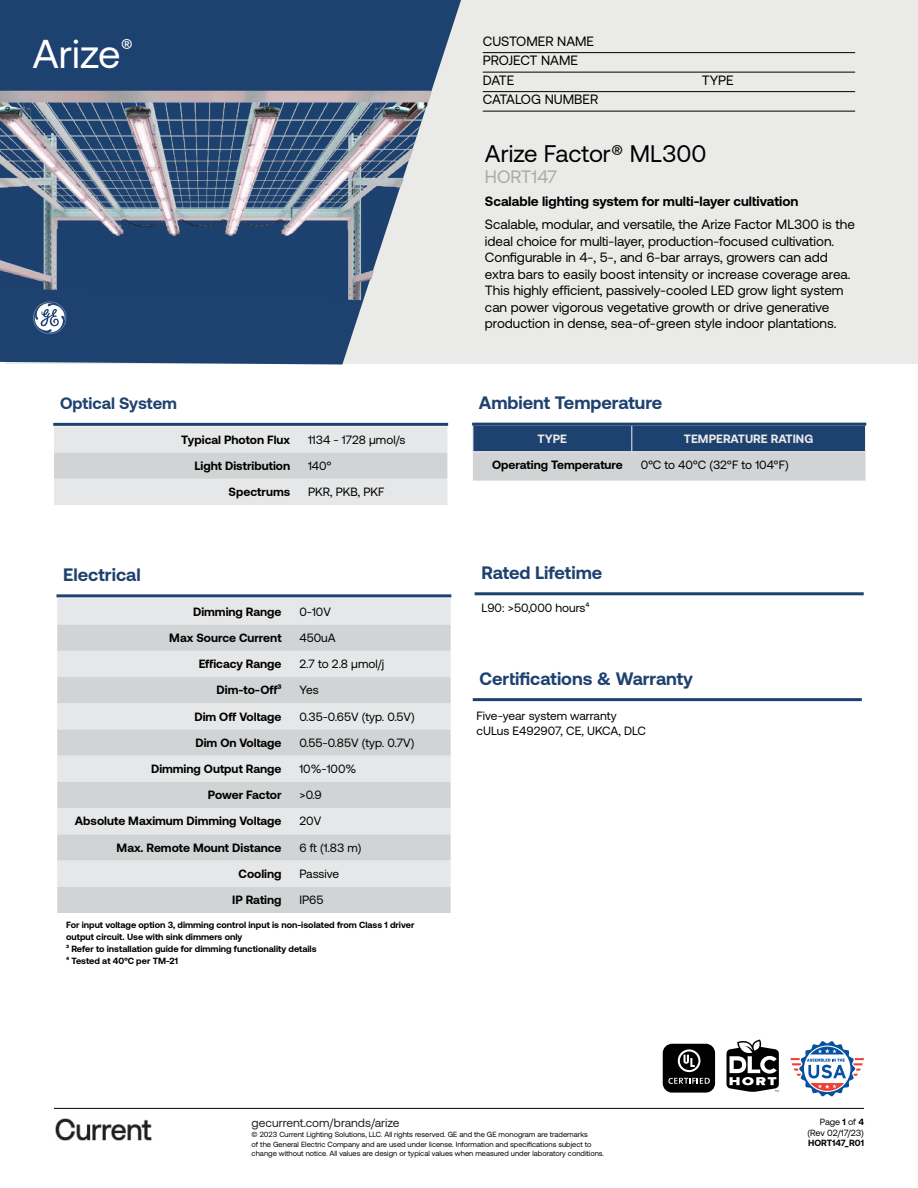
<style>
.page{position:relative;width:918px;height:1188px;background:#fff}
.page>*{position:absolute;margin:0;border:0;box-sizing:border-box;transform-origin:0 0}
.t1{font:40.2px "Aeonik";color:#fff}
.t2{font:24px "Aeonik";color:#000}
.t3{font:700 18px "Aeonik";color:#1e4270}
.t4{font:18px "Aeonik";color:#aaa}
.t5{font:700 16.5px "Aeonik";color:#1e4270}
.t6{font:13.5px/16.5px "Aeonik";color:#000}
.t7{font:700 13.5px "Aeonik";color:#000}
.t8{font:700 12px "Aeonik";color:#000}
.t9{font:12px/15px "Aeonik";color:#000}
.t10{font:12px "Aeonik";color:#202322}
.t11{font:700 12px "Aeonik";color:#eaeae8}
.t12{font:700 9px/12px "Aeonik";color:#000}
.t13{font:9px/10.8px "Aeonik";color:#000;text-align:right}
.t14{font:7.5px/9.8px "Aeonik";color:#000}
.s1{font-weight:700}
</style>
<div class="page">
<div style="left:5px;top:0;width:913px;height:364px;background:#eaeae8"></div>
<svg style="left:0;top:0;width:461px;height:365px;fill:#1e4270"></svg>
<hr style="left:54px;top:1108px;width:810px;height:1px;background:#000">
<svg style="left:33px;top:301px;width:33px;height:33px"></svg>
<hr style="left:483px;top:52px;width:372px;height:1px;background:#000">
<hr style="left:483px;top:72px;width:372px;height:1px;background:#000">
<hr style="left:483px;top:91px;width:372px;height:1px;background:#000">
<hr style="left:483px;top:111px;width:372px;height:1px;background:#000">
<img style="left:55px;top:1119px;width:97px;height:21px">
<hr style="left:473px;top:698px;width:389px;height:3px;background:#1e4270">
<svg style="left:472px;top:426px;width:394px;height:55px;background:#7f91a6"></svg>
<hr style="left:472px;top:451px;width:160px;height:1px;background:#f1f0ef">
<hr style="left:632px;top:451px;width:234px;height:1px;background:#f1f0ef">
<hr style="left:472px;top:423px;width:394px;height:3px;background:#1e4270">
<hr style="left:475px;top:592px;width:389px;height:3px;background:#1e4270">
<svg style="left:54px;top:426px;width:393px;height:79px;background:#dfe0e1"></svg>
<hr style="left:53px;top:423px;width:395px;height:3px;background:#1e4270">
<div style="left:57px;top:598px;width:394px;height:27px;background:#e6e7e8"></div>
<svg style="left:57px;top:625px;width:394px;height:288px;background:#dadcdd"></svg>
<hr style="left:56px;top:594px;width:395px;height:3px;background:#1e4270">
<svg style="left:790px;top:1041px;width:74px;height:55px"></svg>
<img style="left:0;top:91px;width:431px;height:209px">
<div style="left:663px;top:1044px;width:52px;height:49px;background:#000;border-radius:9px"></div>
<svg style="left:678px;top:1049px;width:22px;height:23px"></svg>
<svg style="left:668px;top:1078px;width:42px;height:6px"></svg>
<svg style="left:727px;top:1040px;width:52px;height:52px"></svg>
<h1 class="t1" style="left:32px;top:31px;width:102px">Arize<sup>®</sup></h1>
<p class="t5" style="left:60px;top:394px;width:119px">Optical System</p>
<h3 class="t3" style="left:63px;top:564px;width:79px">Electrical</h3>
<p class="t8" style="left:181px;top:433px;width:111px">Typical Photon Flux</p>
<p class="t9" style="left:308px;top:432px;width:99px">1134 - 1728 µmol/s</p>
<p class="t8" style="left:195px;top:459px;width:97px">Light Distribution</p>
<p class="t9" style="left:308px;top:458px;width:25px">140°</p>
<p class="t8" style="left:229px;top:485px;width:63px">Spectrums</p>
<p class="t9" style="left:308px;top:484px;width:78px">PKR, PKB, PKF</p>
<p class="t8" style="left:193px;top:605px;width:90px">Dimming Range</p>
<p class="t9" style="left:299px;top:604px;width:33px">0-10V</p>
<p class="t8" style="left:169px;top:631px;width:113px">Max Source Current</p>
<p class="t9" style="left:299px;top:630px;width:38px">450uA</p>
<p class="t8" style="left:199px;top:657px;width:84px">Efficacy Range</p>
<p class="t9" style="left:299px;top:656px;width:86px">2.7 to 2.8 µmol/j</p>
<p class="t8" style="left:217px;top:683px;width:67px">Dim-to-Off³</p>
<p class="t9" style="left:299px;top:683px;width:21px">Yes</p>
<p class="t8" style="left:194px;top:709px;width:89px">Dim Off Voltage</p>
<p class="t9" style="left:299px;top:709px;width:117px">0.35-0.65V (typ. 0.5V)</p>
<p class="t8" style="left:196px;top:736px;width:88px">Dim On Voltage</p>
<p class="t9" style="left:299px;top:735px;width:116px">0.55-0.85V (typ. 0.7V)</p>
<p class="t8" style="left:151px;top:762px;width:132px">Dimming Output Range</p>
<p class="t9" style="left:299px;top:761px;width:58px">10%-100%</p>
<p class="t8" style="left:208px;top:788px;width:75px">Power Factor</p>
<p class="t9" style="left:299px;top:788px;width:24px">&gt;0.9</p>
<p class="t8" style="left:75px;top:814px;width:208px">Absolute Maximum Dimming Voltage</p>
<p class="t9" style="left:299px;top:814px;width:23px">20V</p>
<p class="t8" style="left:117px;top:841px;width:166px">Max. Remote Mount Distance</p>
<p class="t9" style="left:299px;top:840px;width:63px">6 ft (1.83 m)</p>
<p class="t8" style="left:239px;top:867px;width:44px">Cooling</p>
<p class="t9" style="left:299px;top:866px;width:41px">Passive</p>
<p class="t8" style="left:232px;top:893px;width:51px">IP Rating</p>
<p class="t9" style="left:299px;top:892px;width:26px">IP65</p>
<p class="t12" style="left:66px;top:919px;width:350px">For input voltage option 3, dimming control input is non-isolated from Class 1 driver output circuit. Use with sink dimmers only<br>³ Refer to installation guide for dimming functionality details<br>⁴ Tested at 40°C per TM-21</p>
<p class="t6" style="left:483px;top:31px;width:113px;line-height:19.5px">CUSTOMER NAME<br>PROJECT NAME<br>DATE</p>
<p class="t6" style="left:483px;top:91px;width:117px">CATALOG NUMBER</p>
<p class="t6" style="left:702px;top:72px;width:34px">TYPE</p>
<h2 class="t2" style="left:485px;top:140px;width:223px">Arize Factor® ML300</h2>
<h3 class="t4" style="left:485px;top:166px;width:74px">HORT147</h3>
<p class="t7" style="left:485px;top:193px;width:315px">Scalable lighting system for multi-layer cultivation</p>
<p class="t6" style="left:485px;top:216px;width:372px">Scalable, modular, and versatile, the Arize Factor ML300 is the ideal choice for multi-layer, production-focused cultivation.<br>Configurable in 4-, 5-, and 6-bar arrays, growers can add extra bars to easily boost intensity or increase coverage area.<br>This highly efficient, passively-cooled LED grow light system can power vigorous vegetative growth or drive generative production in dense, sea-of-green style indoor plantations.</p>
<h3 class="t3" style="left:479px;top:393px;width:185px">Ambient Temperature</h3>
<p class="t11" style="left:538px;top:432px;width:31px">TYPE</p>
<p class="t11" style="left:684px;top:432px;width:131px">TEMPERATURE RATING</p>
<p class="t8" style="left:492px;top:458px;width:132px">Operating Temperature</p>
<p class="t9" style="left:641px;top:457px;width:150px">0°C to 40°C (32°F to 104°F)</p>
<h3 class="t3" style="left:481px;top:562px;width:122px">Rated Lifetime</h3>
<p class="t9" style="left:481px;top:601px;width:110px">L90: &gt;50,000 hours⁴</p>
<h3 class="t3" style="left:480px;top:668px;width:215px">Certifications &amp; Warranty</h3>
<p class="t9" style="left:477px;top:708px;width:171px">Five-year system warranty cULus E492907, CE, UKCA, DLC</p>
<p class="t10" style="left:252px;top:1116px;width:150px">gecurrent.com/brands/arize</p>
<p class="t14" style="left:252px;top:1129px;width:354px">© 2023 Current Lighting Solutions, LLC. All rights reserved. GE and the GE monogram are trademarks<br>of the General Electric Company and are used under license. Information and specifications subject to change without notice. All values are design or typical values when measured under laboratory conditions.</p>
<p class="t13" style="left:808px;top:1116px;width:58px">Page <span class="s1">1</span> of <span class="s1">4 </span>(Rev 02/17/23)</p>
<p class="t12" style="left:808px;top:1137px;width:57px">HORT147_R01</p>
</div>
